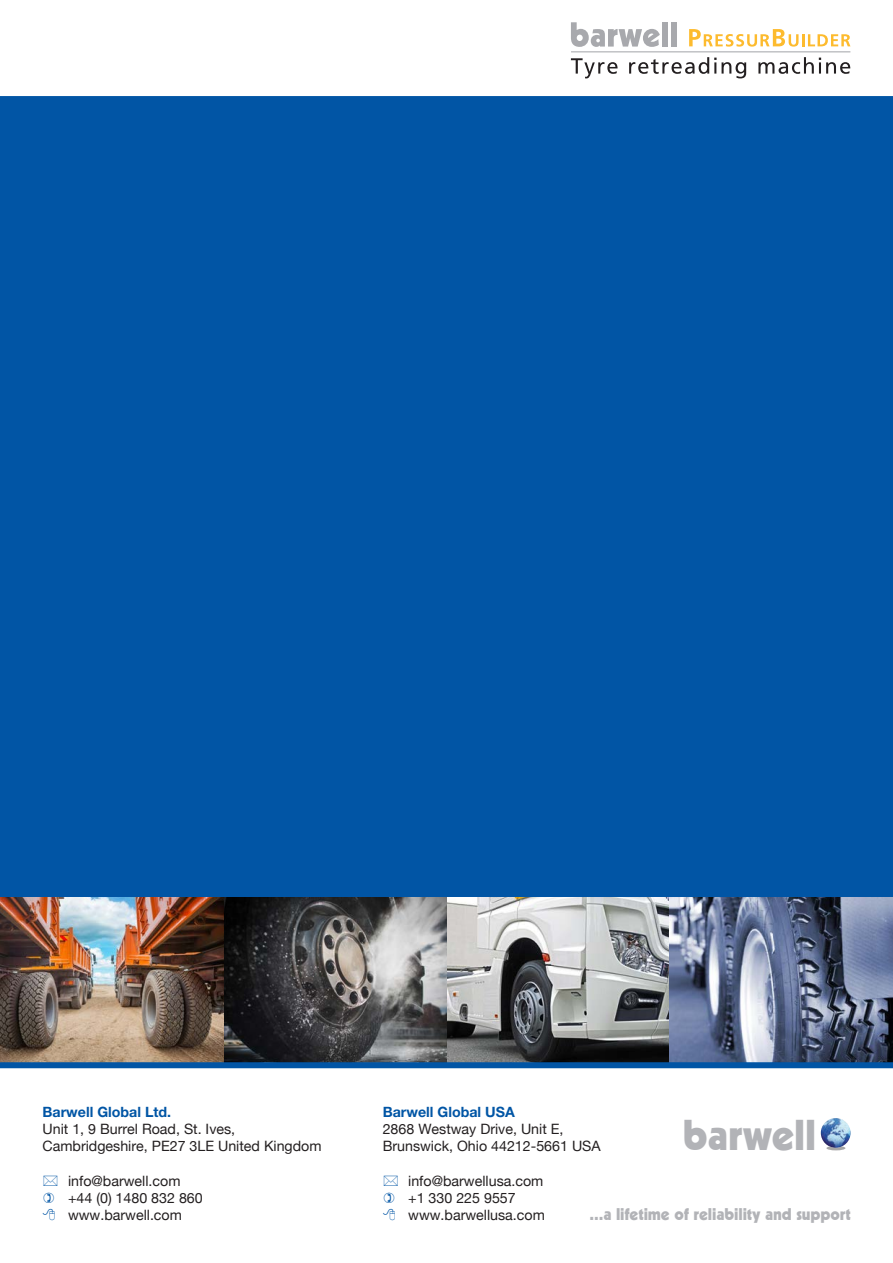
<style>
.page{position:relative;width:893px;height:1263px;background:#fff}
.page>*{position:absolute;margin:0;border:0;box-sizing:border-box;transform-origin:0 0}
.t1{font:42px "Geometric 231 BT Heavy C";letter-spacing:-.005em;color:#b2b3b7}
.t2{font:16.5px "Geometric 231 BT Heavy C";letter-spacing:-.005em;color:#b2b3b7}
.t3{font:14.25px/17.1px "Helvetica Neue";color:#231f20}
.t4{font:700 14.25px "Helvetica Neue";color:#0155a5}
</style>
<div class="page">
<svg style="left:826px;top:1146px;width:19px;height:4px"></svg>
<img style="left:821px;top:1118px;width:30px;height:30px;border-radius:15px">
<img style="left:446px;top:896px;width:224px;height:166px">
<svg style="left:223px;top:896px;width:223px;height:166px;background:#585758"></svg>
<svg style="left:670px;top:896px;width:223px;height:166px;background:#6c7894"></svg>
<img style="left:0;top:896px;width:223px;height:166px">
<div style="left:0;top:1062px;width:893px;height:6px;background:#0155a5"></div>
<div style="left:0;top:96px;width:893px;height:6px;background:#0155a5"></div>
<div style="left:0;top:99px;width:893px;height:797px;background:#0155a5"></div>
<svg style="left:571px;top:22px;width:89px;height:25px"></svg>
<div style="left:662px;top:22px;width:6px;height:25px;background:#a8a9ad"></div>
<div style="left:671px;top:22px;width:6px;height:25px;background:#a8a9ad"></div>
<hr style="left:571px;top:51px;width:279px;height:1px;background:#a8a9ad">
<svg style="left:571px;top:58px;width:47px;height:20px"></svg>
<svg style="left:629px;top:57px;width:117px;height:21px"></svg>
<svg style="left:758px;top:57px;width:92px;height:17px"></svg>
<svg style="left:689px;top:29px;width:161px;height:18px"></svg>
<p class="t4" style="left:43px;top:1103px;width:130px">Barwell Global Ltd.</p>
<p class="t3" style="left:43px;top:1120px;width:281px">Unit 1, 9 Burrel Road, St. Ives,<br>Cambridgeshire, PE27 3LE United Kingdom</p>
<p class="t3" style="left:68px;top:1172px;width:114px">info@barwell.com</p>
<p class="t3" style="left:68px;top:1189px;width:136px">+44 (0) 1480 832 860</p>
<p class="t3" style="left:68px;top:1206px;width:115px">www.barwell.com</p>
<p class="t2" style="left:589px;top:1204px;width:263px">...a lifetime of reliability and support</p>
<p class="t4" style="left:383px;top:1103px;width:134px">Barwell Global USA</p>
<p class="t3" style="left:383px;top:1120px;width:220px">2868 Westway Drive, Unit E,<br>Brunswick, Ohio 44212-5661 USA</p>
<p class="t3" style="left:408px;top:1172px;width:137px">info@barwellusa.com</p>
<p class="t3" style="left:408px;top:1189px;width:109px">+1 330 225 9557</p>
<p class="t3" style="left:408px;top:1206px;width:138px">www.barwellusa.com</p>
<p class="t1" style="left:683px;top:1109px;width:135px">barwell</p>
</div>
